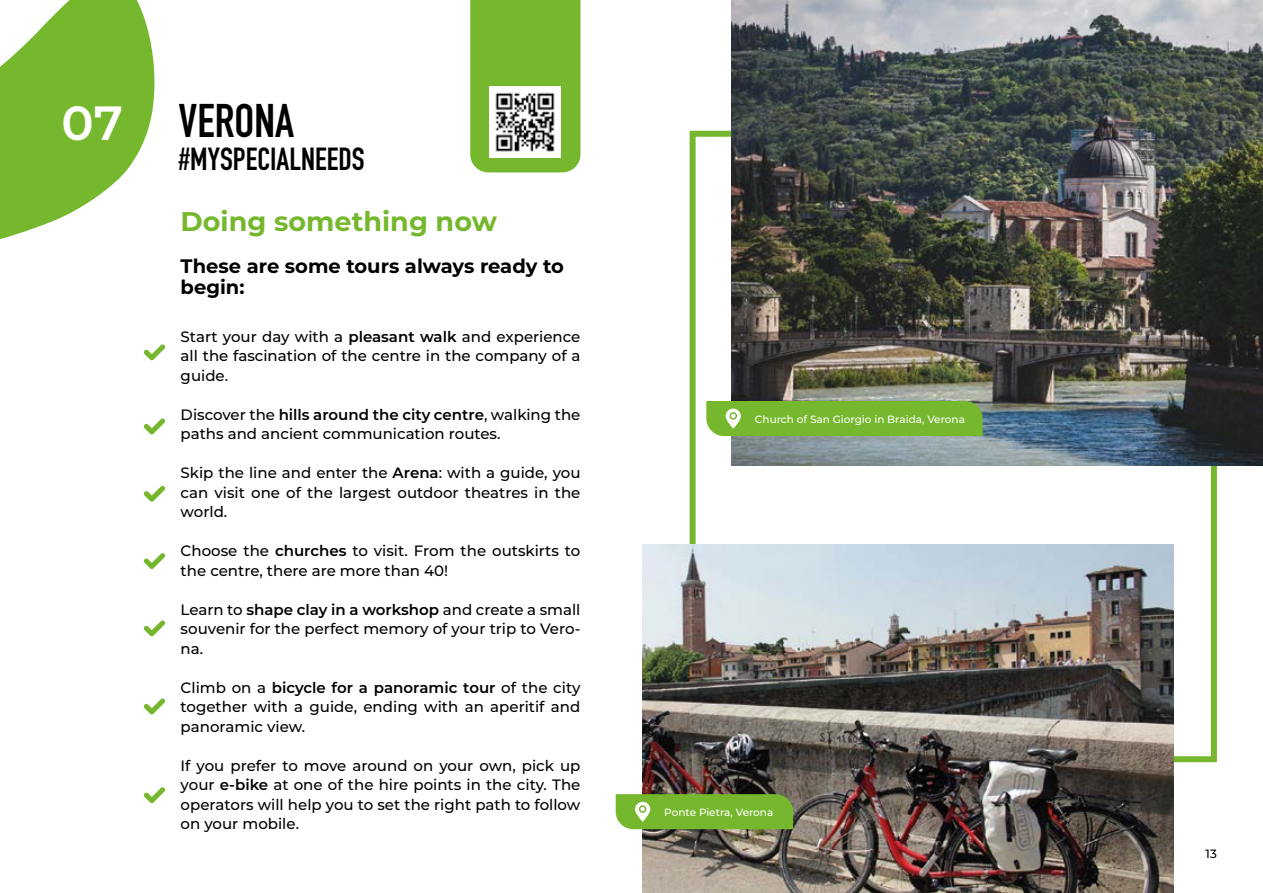
<style>
.page{position:relative;width:1263px;height:893px;background:#fff}
.page>*{position:absolute;margin:0;border:0;box-sizing:border-box;transform-origin:0 0}
.t1{font:600 48px "Montserrat";color:#fff}
.t2{font:700 46.5px "DIN Condensed";color:#000}
.t3{font:700 31.5px "DIN Condensed";color:#000}
.t4{font:700 27px "Montserrat";color:#76b82d}
.t5{font:700 19.5px/21px "Montserrat";color:#000}
.t6{font:500 15px/19.5px "Montserrat";color:#000;text-align:justify}
.t7{font:500 12px "Montserrat";color:#000}
.t8{font:500 10.5px "Montserrat";color:#fff}
.s1{font-weight:600}
</style>
<div class="page">
<svg style="left:0;top:0;width:155px;height:239px"></svg>
<svg style="left:144px;top:344px;width:21px;height:16px"></svg>
<svg style="left:144px;top:418px;width:21px;height:16px"></svg>
<svg style="left:144px;top:486px;width:21px;height:16px"></svg>
<svg style="left:144px;top:553px;width:21px;height:16px"></svg>
<svg style="left:144px;top:620px;width:21px;height:16px"></svg>
<svg style="left:144px;top:698px;width:21px;height:16px"></svg>
<svg style="left:144px;top:787px;width:21px;height:16px"></svg>
<img style="left:731px;top:0;width:532px;height:466px">
<img style="left:642px;top:544px;width:532px;height:349px">
<div style="left:706px;top:401px;width:276px;height:35px;background:#76b82d"></div>
<svg style="left:616px;top:794px;width:177px;height:35px;background:#7bb935"></svg>
<div style="left:470px;top:0;width:110px;height:172px;background:#76b82d"></div>
<img style="left:490px;top:87px;width:71px;height:71px">
<h1 class="t1" style="left:62px;top:89px;width:63px">07</h1>
<h2 class="t2" style="left:179px;top:90px;width:117px">VERONA</h2>
<h3 class="t3" style="left:179px;top:138px;width:187px">#MYSPECIALNEEDS</h3>
<h3 class="t4" style="left:181px;top:202px;width:318px">Doing something now</h3>
<h3 class="t5" style="left:181px;top:255px;width:385px">These are some tours always ready to begin:</h3>
<p class="t6" style="left:181px;top:326px;width:401px">Start your day with a <span class="s1">pleasant walk</span> and experience all the fascination of the centre in the company of a guide.</p>
<p class="t6" style="left:181px;top:404px;width:401px">Discover the <span class="s1">hills around the city centre</span>, walking the paths and ancient communication routes.</p>
<p class="t6" style="left:181px;top:462px;width:401px">Skip the line and enter the <span class="s1">Arena</span>: with a guide, you can visit one of the largest outdoor theatres in the world.</p>
<p class="t6" style="left:181px;top:540px;width:401px">Choose the <span class="s1">churches</span> to visit. From the outskirts to the centre, there are more than 40!</p>
<p class="t6" style="left:181px;top:599px;width:401px">Learn to <span class="s1">shape clay in a workshop</span> and create a small souvenir for the perfect memory of your trip to Vero&shy;na.</p>
<p class="t6" style="left:181px;top:677px;width:401px">Climb on a <span class="s1">bicycle for a panoramic tour</span> of the city together with a guide, ending with an aperitif and panoramic view.</p>
<p class="t6" style="left:181px;top:755px;width:401px">If you prefer to move around on your own, pick up your <span class="s1">e-bike</span> at one of the hire points in the city. The operators will help you to set the right path to follow on your mobile.</p>
<p class="t8" style="left:755px;top:411px;width:211px">Church of San Giorgio in Braida, Verona</p>
<p class="t8" style="left:664px;top:805px;width:111px">Ponte Pietra, Verona</p>
<p class="t7" style="left:1205px;top:845px;width:13px">13</p>
</div>
